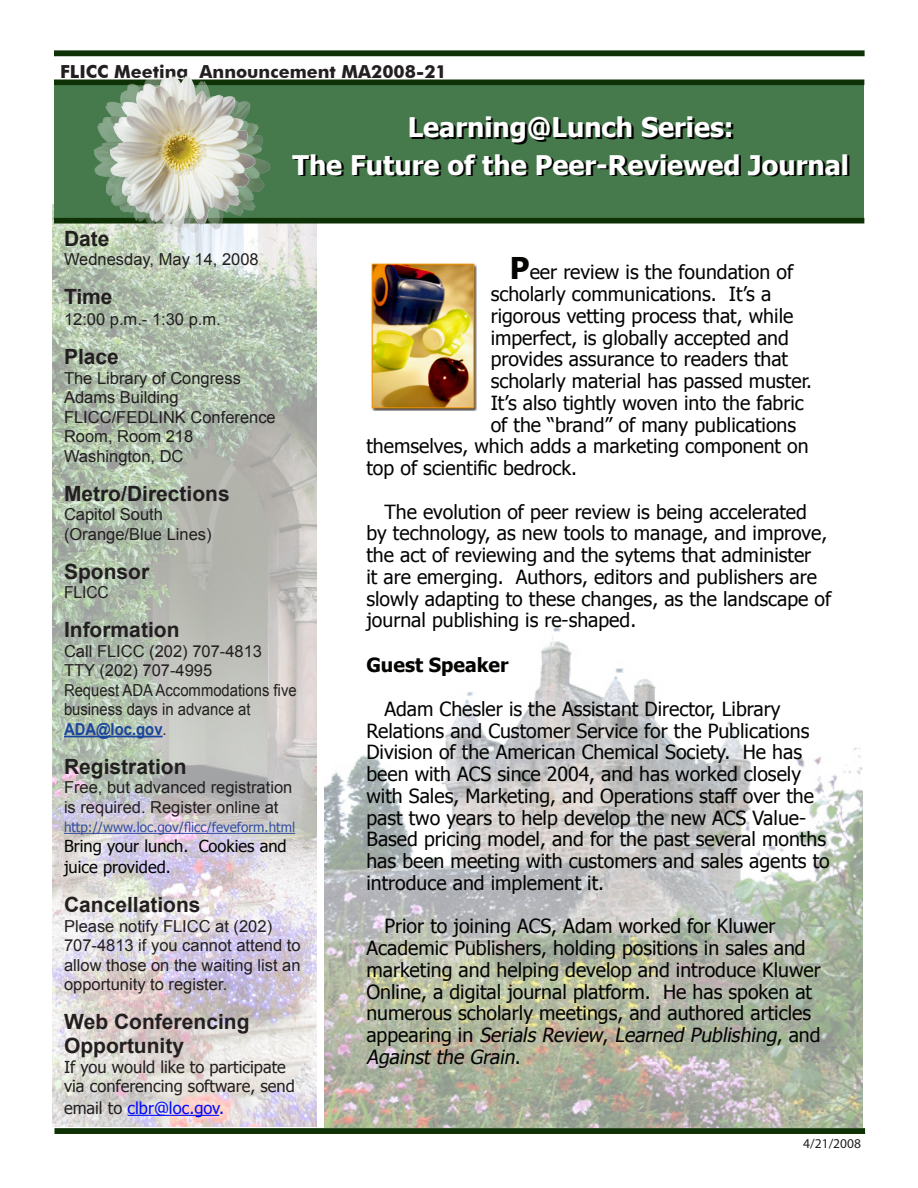
<style>
.page{position:relative;width:918px;height:1188px;background:#fff}
.page>*{position:absolute;margin:0;border:0;box-sizing:border-box;transform-origin:0 0}
.masuperhead{font:700 27px/37.5px "Tahoma";color:#fff;text-align:center}
.madetails{font:700 21px/24px "Arial";color:#231f20}
.t1{font:19.5px/21.8px "Tahoma";color:#040503}
.t2{font:700 19.5px "Tahoma";color:#040503}
.t3{font:700 18px "Futura BT";color:#231f20}
.madetails-2{font:16.5px/19.5px "Arial";color:#231f20}
.t4{font:16.5px/19.5px "Tahoma";color:#231f20}
.t5{font:16.5px/21.6px "Tahoma";color:#040503}
.t6{font:16.5px "Tahoma";color:#0009ff}
.madetails-3{font:16.5px "Arial";color:#231f20;scale:.94 1}
.madetails-4{font:13.5px "Tahoma";color:#374fa2}
.t7{font:13.5px "Myriad Pro";color:#231f20}
.s1{font-weight:700;color:#1a459c}
.s2{color:#231f20}
.s3{font-weight:700;font-size:30px}
.s4{font-style:italic}
</style>
<div class="page">
<img style="left:52px;top:204px;width:264px;height:922px">
<img style="left:324px;top:410px;width:538px;height:718px">
<div style="left:54px;top:80px;width:810px;height:140px;background:#46794c"></div>
<div style="left:54px;top:50px;width:811px;height:6px;border:4px solid #0e3205"></div>
<div style="left:54px;top:80px;width:810px;height:5px;border:4px solid #0e3205"></div>
<div style="left:54px;top:218px;width:810px;height:6px;border:4px solid #0e3205"></div>
<div style="left:54px;top:1128px;width:811px;height:6px;border:4px solid #0e3205"></div>
<img style="left:113px;top:79px;width:169px;height:162px">
<img style="left:82px;top:79px;width:16px;height:157px">
<img style="left:98px;top:76px;width:169px;height:160px">
<hr style="left:64px;top:736px;width:99px;height:1px;background:#1a459c">
<hr style="left:64px;top:833px;width:231px;height:1px;background:#374fa2">
<hr style="left:128px;top:1115px;width:91px;height:1px;background:#0009ff">
<img style="left:371px;top:263px;width:106px;height:147px">
<p class="t3" style="left:60px;top:60px;width:388px">FLICC Meeting Announcement MA2008-21</p>
<p class="masuperhead" style="left:292px;top:107px;width:558px">Learning@Lunch Series:<br>The Future of the Peer-Reviewed Journal</p>
<p class="madetails" style="left:64px;top:227px;width:47px">Date</p>
<p class="madetails-2" style="left:64px;top:250px;width:196px">Wednesday, May 14, 2008</p>
<p class="madetails" style="left:64px;top:286px;width:50px">Time</p>
<p class="madetails-2" style="left:64px;top:310px;width:158px">12:00 p.m.- 1:30 p.m.</p>
<p class="madetails" style="left:64px;top:346px;width:56px">Place</p>
<p class="madetails-2" style="left:64px;top:368px;width:178px">The Library of Congress</p>
<p class="madetails-2" style="left:64px;top:388px;width:116px">Adams Building</p>
<p class="madetails-2" style="left:64px;top:407px;width:213px">FLICC/FEDLINK Conference<br>Room, Room 218</p>
<p class="madetails-2" style="left:64px;top:446px;width:121px">Washington, DC</p>
<p class="madetails" style="left:64px;top:482px;width:167px">Metro/Directions</p>
<p class="madetails-2" style="left:64px;top:505px;width:101px">Capitol South</p>
<p class="madetails-2" style="left:64px;top:524px;width:149px">(Orange/Blue Lines)</p>
<p class="madetails" style="left:64px;top:560px;width:87px">Sponsor</p>
<p class="madetails-3" style="left:64px;top:582px;width:49px">FLICC</p>
<p class="madetails" style="left:64px;top:619px;width:117px">Information</p>
<p class="madetails-2" style="left:64px;top:641px;width:234px">Call FLICC (202) 707-4813<br>TTY (202) 707-4995<br>Request ADA Accommodations five business days in advance at<br><span class="s1">ADA@loc.gov</span>.</p>
<p class="madetails" style="left:64px;top:755px;width:124px">Registration</p>
<p class="madetails-2" style="left:64px;top:778px;width:230px">Free, but advanced registration is required. Register online at</p>
<p class="madetails-4" style="left:64px;top:818px;width:233px">http://www.loc.gov/flicc/feveform.html</p>
<p class="t5" style="left:64px;top:834px;width:224px">Bring your lunch. Cookies and juice provided.</p>
<p class="madetails" style="left:64px;top:894px;width:138px">Cancellations</p>
<p class="madetails-2" style="left:64px;top:917px;width:238px">Please notify FLICC at (202)<br>707-4813 if you cannot attend to allow those on the waiting list an opportunity to register.</p>
<p class="madetails" style="left:64px;top:1011px;width:187px">Web Conferencing<br>Opportunity</p>
<p class="t4" style="left:64px;top:1056px;width:232px">If you would like to participate via conferencing software, send</p>
<p class="t6" style="left:64px;top:1097px;width:162px"><span class="s2">email to</span> clbr@loc.gov.</p>
<p class="t1" style="left:510px;top:260px;width:285px"><span class="s3">P</span>eer review is the foundation of</p>
<p class="t1" style="left:491px;top:282px;width:282px">scholarly communications. It’s a</p>
<p class="t1" style="left:491px;top:304px;width:304px">rigorous vetting process that, while</p>
<p class="t1" style="left:491px;top:326px;width:300px">imperfect, is globally accepted and</p>
<p class="t1" style="left:491px;top:347px;width:299px">provides assurance to readers that</p>
<p class="t1" style="left:491px;top:369px;width:323px">scholarly material has passed muster.</p>
<p class="t1" style="left:491px;top:391px;width:315px">It’s also tightly woven into the fabric</p>
<p class="t1" style="left:491px;top:413px;width:307px">of the “brand” of many publications</p>
<p class="t1" style="left:366px;top:434px;width:444px">themselves, which adds a marketing component on</p>
<p class="t1" style="left:366px;top:456px;width:212px">top of scientific bedrock.</p>
<p class="t1" style="left:366px;top:500px;width:466px;text-indent:18px">The evolution of peer review is being accelerated by technology, as new tools to manage, and improve, the act of reviewing and the sytems that administer<br>it are emerging. Authors, editors and publishers are slowly adapting to these changes, as the landscape of journal publishing is re-shaped.</p>
<p class="t2" style="left:366px;top:652px;width:144px">Guest Speaker</p>
<p class="t1" style="left:366px;top:697px;width:461px;text-indent:18px">Adam Chesler is the Assistant Director, Library Relations and Customer Service for the Publications Division of the American Chemical Society. He has been with ACS since 2004, and has worked closely with Sales, Marketing, and Operations staff over the past two years to help develop the new ACS Value-Based pricing model, and for the past several months</p>
<p class="t1" style="left:366px;top:849px;width:465px">has been meeting with customers and sales agents to introduce and implement it.</p>
<p class="t1" style="left:366px;top:914px;width:456px;text-indent:18px">Prior to joining ACS, Adam worked for Kluwer Academic Publishers, holding positions in sales and marketing and helping develop and introduce Kluwer Online, a digital journal platform. He has spoken at numerous scholarly meetings, and authored articles a p p e a r i n g i n <span class="s4">Serials Review</span>, <span class="s4">Learned Publishing</span>, a n d <span class="s4">Against the Grain</span>.</p>
<p class="t7" style="left:803px;top:1135px;width:59px">4/21/2008</p>
</div>
